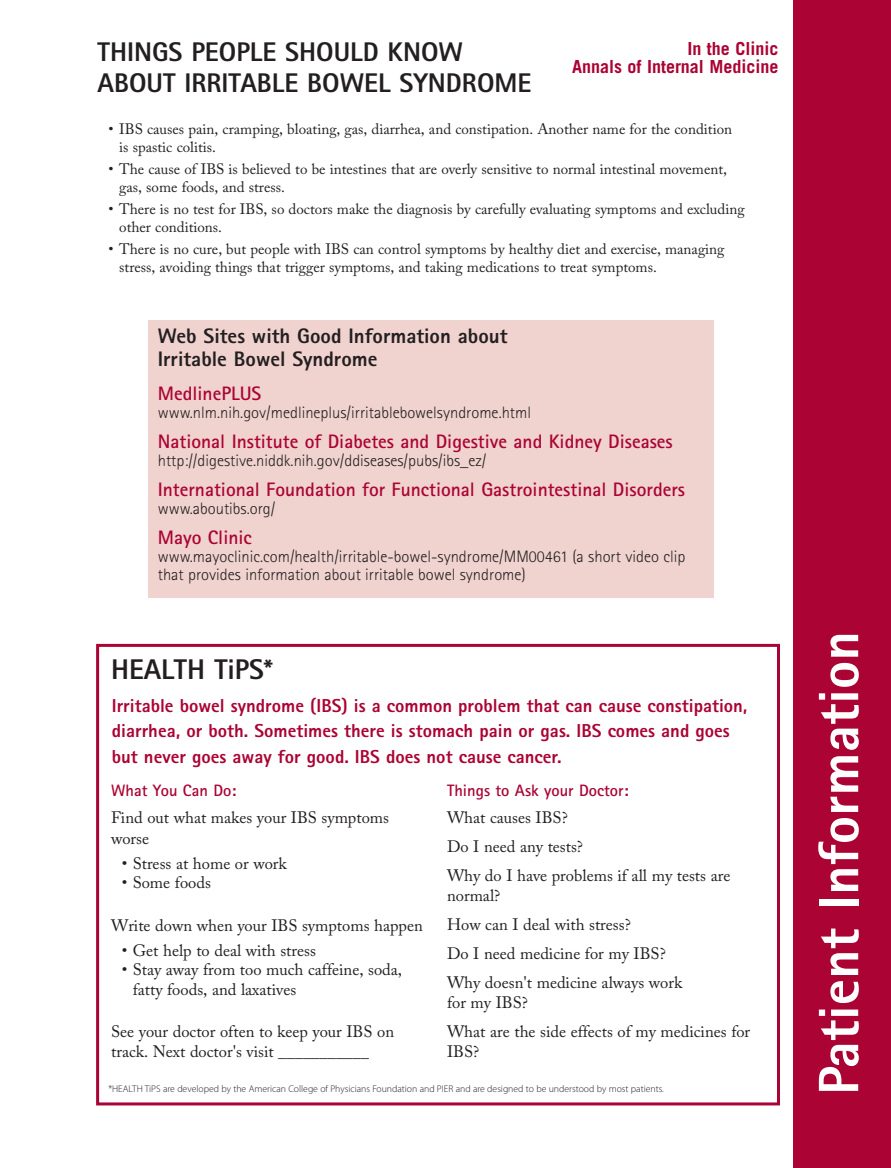
<style>
.page{position:relative;width:891px;height:1168px;background:#fff}
.page>*{position:absolute;margin:0;border:0;box-sizing:border-box;transform-origin:0 0}
.t1{font:800 57px "Rotis Sans Serif";color:#fff}
.t2{font:800 28.5px "Rotis Sans Serif";color:#231f20}
.t3{font:800 27px/30px "Rotis Sans Serif";color:#231f20}
.t4{font:800 21px/22.5px "Rotis Sans Serif";color:#231f20}
.t5{font:700 19.5px "Rotis Sans Serif";color:#ab0333}
.t6{font:800 18.75px/25.5px "Rotis Sans Serif";color:#ab0333}
.t7{font:700 18px/18px "Trade Gothic";color:#ab0333;text-align:right}
.t8{font:16.5px/29px "Adobe Caslon Pro";color:#231f20}
.t9{font:300 16.5px/18px "Rotis Sans Serif";color:#231f20}
.t10{font:700 16.5px "Rotis Sans Serif";color:#ab0333}
.t11{font:15px/17.7px "Adobe Caslon Pro";color:#231f20}
.t12{font:300 9.75px "Myriad Pro";color:#231f20}
</style>
<div class="page">
<div style="left:96px;top:644px;width:684px;height:461px;border:3px solid #ab0333"></div>
<div style="left:793px;top:0;width:98px;height:1167px;background:#ab0333"></div>
<div style="left:149px;top:320px;width:565px;height:277px;background:#f0d3cf"></div>
<h3 class="t3" style="left:98px;top:40px;width:435px">THINGS PEOPLE SHOULD KNOW<br>ABOUT IRRITABLE BOWEL SYNDROME</h3>
<p class="t7" style="left:572px;top:41px;width:208px">In the Clinic<br>Annals of Internal Medicine</p>
<p class="t11" style="left:119px;top:122px;width:614px;text-indent:-11px">• IBS causes pain, cramping, bloating, gas, diarrhea, and constipation. Another name for the condition is spastic colitis.</p>
<p class="t11" style="left:119px;top:162px;width:609px;text-indent:-11px">• The cause of IBS is believed to be intestines that are overly sensitive to normal intestinal movement, gas, some foods, and stress.</p>
<p class="t11" style="left:119px;top:202px;width:627px;text-indent:-11px">• There is no test for IBS, so doctors make the diagnosis by carefully evaluating symptoms and excluding other conditions.</p>
<p class="t11" style="left:119px;top:242px;width:607px;text-indent:-11px">• There is no cure, but people with IBS can control symptoms by healthy diet and exercise, managing stress, avoiding things that trigger symptoms, and taking medications to treat symptoms.</p>
<h3 class="t4" style="left:158px;top:327px;width:351px">Web Sites with Good Information about<br>Irritable Bowel Syndrome</h3>
<h3 class="t5" style="left:158px;top:387px;width:105px">MedlinePLUS</h3>
<p class="t9" style="left:158px;top:405px;width:375px">www.nlm.nih.gov/medlineplus/irritablebowelsyndrome.html</p>
<h3 class="t5" style="left:158px;top:435px;width:516px">National Institute of Diabetes and Digestive and Kidney Diseases</h3>
<p class="t9" style="left:158px;top:453px;width:330px">http://digestive.niddk.nih.gov/ddiseases/pubs/ibs_ez/</p>
<h3 class="t5" style="left:158px;top:483px;width:529px">International Foundation for Functional Gastrointestinal Disorders</h3>
<p class="t9" style="left:158px;top:501px;width:119px">www.aboutibs.org/</p>
<h3 class="t5" style="left:158px;top:531px;width:96px">Mayo Clinic</h3>
<p class="t9" style="left:158px;top:549px;width:529px">www.mayoclinic.com/health/irritable-bowel-syndrome/MM00461 (a short video clip that provides information about irritable bowel syndrome)</p>
<h2 class="t2" style="left:111px;top:659px;width:163px">HEALTH TiPS*</h2>
<p class="t6" style="left:112px;top:694px;width:637px">Irritable bowel syndrome (IBS) is a common problem that can cause constipation, diarrhea, or both. Sometimes there is stomach pain or gas. IBS comes and goes but never goes away for good. IBS does not cause cancer.</p>
<p class="t10" style="left:111px;top:784px;width:127px">What You Can Do:</p>
<p class="t8" style="left:111px;top:809px;width:279px;line-height:20.2px">Find out what makes your IBS symptoms worse</p>
<p class="t8" style="left:122px;top:850px;width:166px">• Stress at home or work</p>
<p class="t8" style="left:122px;top:870px;width:90px">• Some foods</p>
<p class="t8" style="left:111px;top:912px;width:313px">Write down when your IBS symptoms happen</p>
<p class="t8" style="left:122px;top:937px;width:196px">• Get help to deal with stress</p>
<p class="t8" style="left:133px;top:961px;width:271px;line-height:19.4px;text-indent:-11px">• Stay away from too much caffeine, soda, fatty foods, and laxatives</p>
<p class="t8" style="left:111px;top:1023px;width:285px;line-height:20px">See your doctor often to keep your IBS on track. Next doctor's visit ___________</p>
<p class="t10" style="left:447px;top:784px;width:183px">Things to Ask your Doctor:</p>
<p class="t8" style="left:447px;top:805px;width:285px">What causes IBS?<br>Do I need any tests?<br>Why do I have problems if all my tests are</p>
<p class="t8" style="left:447px;top:883px;width:237px">normal?<br>How can I deal with stress?<br>Do I need medicine for my IBS?<br>Why doesn't medicine always work</p>
<p class="t8" style="left:447px;top:989px;width:305px">for my IBS?<br>What are the side effects of my medicines for</p>
<p class="t8" style="left:447px;top:1038px;width:34px">IBS?</p>
<p class="t12" style="left:108px;top:1084px;width:557px">*HEALTH TiPS are developed by the American College of Physicians Foundation and PIER and are designed to be understood by most patients.</p>
<h1 class="t1" style="left:819px;top:1095px;width:465px;rotate:-90deg">Patient Information</h1>
</div>
